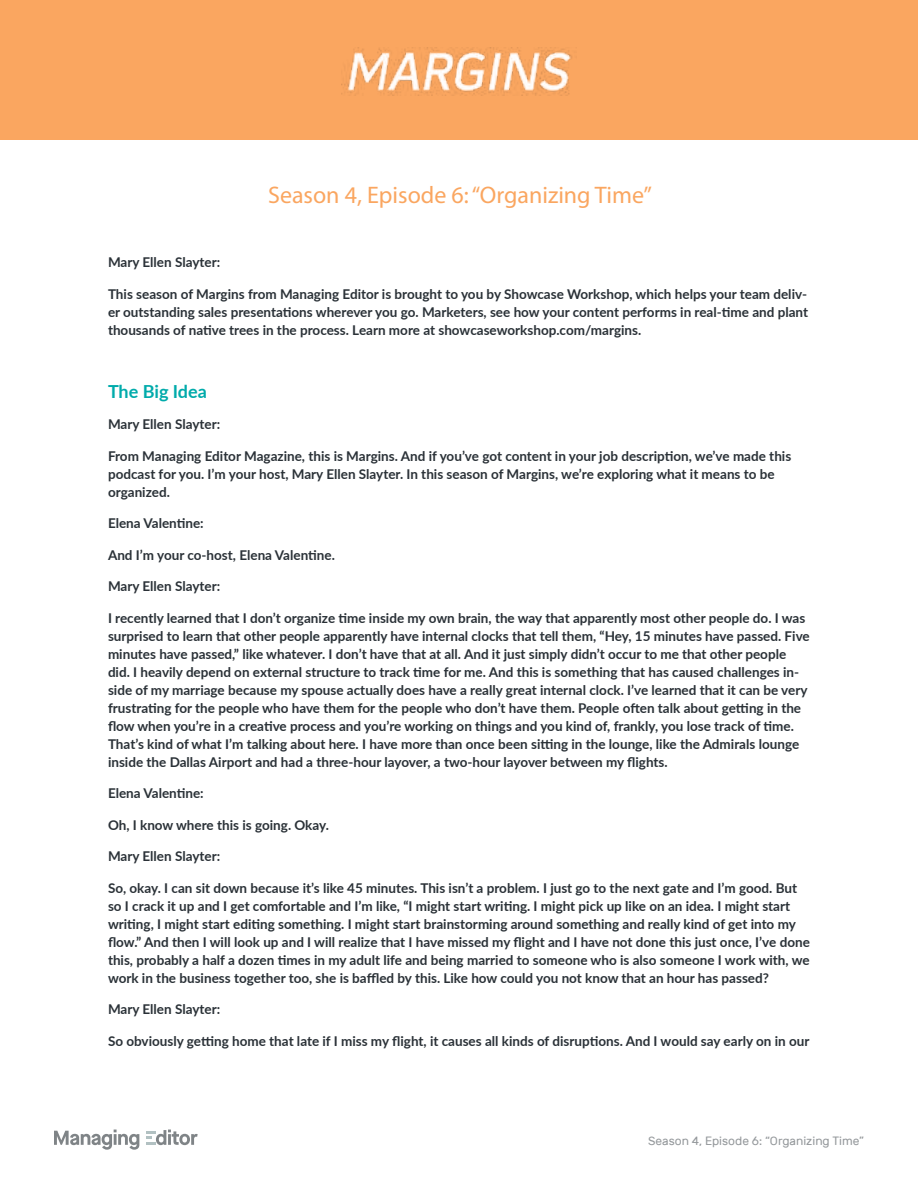
<style>
.page{position:relative;width:918px;height:1188px;background:#fff}
.page>*{position:absolute;margin:0;border:0;box-sizing:border-box;transform-origin:0 0}
.t1{font:24px "Myriad Pro";color:#faa660}
.t2{font:700 18px "Lato";color:#00abab}
.t3{font:700 13.5px/18px "Lato";color:#2a3137}
.t4{font:12px "Rubik";color:#94989b}
</style>
<div class="page">
<div style="left:0;top:0;width:918px;height:140px;background:#faa660"></div>
<img style="left:342px;top:48px;width:230px;height:47px">
<svg style="left:54px;top:1130px;width:85px;height:20px"></svg>
<svg style="left:146px;top:1130px;width:52px;height:15px"></svg>
<h1 class="t1" style="left:268px;top:186px;width:385px">Season 4, Episode 6: “Organizing Time”</h1>
<p class="t3" style="left:108px;top:255px;width:114px">Mary Ellen Slayter:</p>
<p class="t3" style="left:108px;top:286px;width:702px;text-align:justify">This season of Margins from Managing Editor is brought to you by Showcase Workshop, which helps your team deliv&shy;er outstanding sales presentations wherever you go. Marketers, see how your content performs in real-time and plant thousands of native trees in the process. Learn more at showcaseworkshop.com/margins.</p>
<h2 class="t2" style="left:108px;top:384px;width:100px">The Big Idea</h2>
<p class="t3" style="left:108px;top:417px;width:114px">Mary Ellen Slayter:</p>
<p class="t3" style="left:108px;top:446px;width:685px">From Managing Editor Magazine, this is Margins. And if you’ve got content in your job description, we’ve made this podcast for you. I’m your host, Mary Ellen Slayter. In this season of Margins, we’re exploring what it means to be organized.</p>
<p class="t3" style="left:108px;top:514px;width:97px">Elena Valentine:</p>
<p class="t3" style="left:108px;top:545px;width:228px">And I’m your co-host, Elena Valentine.</p>
<p class="t3" style="left:108px;top:579px;width:114px">Mary Ellen Slayter:</p>
<p class="t3" style="left:108px;top:608px;width:703px">I recently learned that I don’t organize time inside my own brain, the way that apparently most other people do. I was surprised to learn that other people apparently have internal clocks that tell them, “Hey, 15 minutes have passed. Five minutes have passed,” like whatever. I don’t have that at all. And it just simply didn’t occur to me that other people did. I heavily depend on external structure to track time for me. And this is something that has caused challenges in&shy;side of my marriage because my spouse actually does have a really great internal clock. I’ve learned that it can be very frustrating for the people who have them for the people who don’t have them. People often talk about getting in the flow when you’re in a creative process and you’re working on things and you kind of, frankly, you lose track of time.<br>That’s kind of what I’m talking about here. I have more than once been sitting in the lounge, like the Admirals lounge inside the Dallas Airport and had a three-hour layover, a two-hour layover between my flights.</p>
<p class="t3" style="left:108px;top:784px;width:97px">Elena Valentine:</p>
<p class="t3" style="left:108px;top:815px;width:222px">Oh, I know where this is going. Okay.</p>
<p class="t3" style="left:108px;top:848px;width:114px">Mary Ellen Slayter:</p>
<p class="t3" style="left:108px;top:878px;width:703px">So, okay. I can sit down because it’s like 45 minutes. This isn’t a problem. I just go to the next gate and I’m good. But so I crack it up and I get comfortable and I’m like, “I might start writing. I might pick up like on an idea. I might start writing, I might start editing something. I might start brainstorming around something and really kind of get into my flow.” And then I will look up and I will realize that I have missed my flight and I have not done this just once, I’ve done this, probably a half a dozen times in my adult life and being married to someone who is also someone I work with, we work in the business together too, she is baffled by this. Like how could you not know that an hour has passed?</p>
<p class="t3" style="left:108px;top:1001px;width:114px">Mary Ellen Slayter:</p>
<p class="t3" style="left:108px;top:1031px;width:703px">So obviously getting home that late if I miss my flight, it causes all kinds of disruptions. And I would say early on in our</p>
<p class="t4" style="left:648px;top:1137px;width:217px">Season 4, Episode 6: “Organizing Time”</p>
</div>
